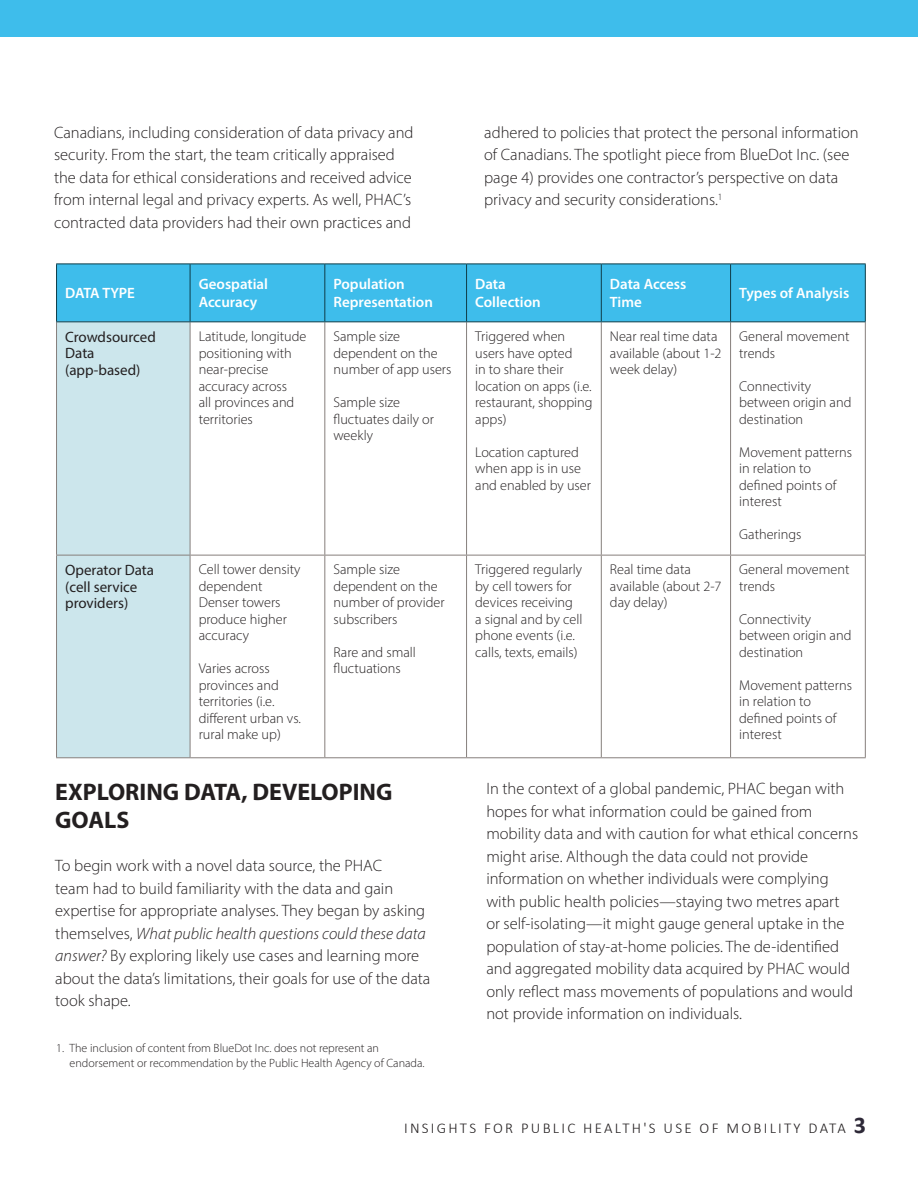
<style>
.page{position:relative;width:918px;height:1188px;background:#fff}
.page>*{position:absolute;margin:0;border:0;box-sizing:border-box;transform-origin:0 0}
.Heading{font:700 24px/28.5px "Myriad Pro";color:#231f20}
.Normal_Text{font:300 16.5px/22.5px "Myriad Pro";color:#231f20}
.Table_Header_Text_pc{font:600 15px/18px "Myriad Pro";color:#fff}
.Table_first_column_p{font:15px/16.5px "Myriad Pro";color:#231f20}
.t1{font:300 15px "Calibri";letter-spacing:.15em;color:#231f20}
.Table_Content_Text_p{font:300 14.25px/16.5px "Myriad Pro";color:#231f20}
.t2{font:300 12px/15px "Myriad Pro";color:#231f20}
.s1{font-style:italic}
.s2{font-weight:700;font-size:24px;color:#2d2837}
</style>
<div class="page">
<div style="left:0;top:0;width:918px;height:37px;background:#3ebdeb"></div>
<div style="left:57px;top:265px;width:808px;height:56px;background:#3ebdeb"></div>
<div style="left:57px;top:322px;width:133px;height:435px;background:#cce6ec"></div>
<hr style="left:466px;top:264px;width:1px;height:57px;background:#0e3d49">
<hr style="left:601px;top:264px;width:1px;height:57px;background:#0e3d49">
<hr style="left:730px;top:264px;width:1px;height:57px;background:#0e3d49">
<hr style="left:324px;top:264px;width:1px;height:57px;background:#0e3d49">
<hr style="left:190px;top:264px;width:1px;height:57px;background:#0e3d49">
<hr style="left:324px;top:322px;width:1px;height:233px;background:#867f7c">
<hr style="left:466px;top:322px;width:1px;height:233px;background:#867f7c">
<hr style="left:601px;top:322px;width:1px;height:233px;background:#867f7c">
<hr style="left:730px;top:322px;width:1px;height:233px;background:#867f7c">
<hr style="left:865px;top:322px;width:1px;height:233px;background:#867f7c">
<hr style="left:190px;top:555px;width:135px;height:1px;background:#867f7c">
<hr style="left:325px;top:555px;width:142px;height:1px;background:#867f7c">
<hr style="left:324px;top:555px;width:1px;height:202px;background:#867f7c">
<hr style="left:467px;top:555px;width:134px;height:1px;background:#867f7c">
<hr style="left:466px;top:555px;width:1px;height:202px;background:#867f7c">
<hr style="left:601px;top:555px;width:130px;height:1px;background:#867f7c">
<hr style="left:601px;top:555px;width:1px;height:202px;background:#867f7c">
<hr style="left:731px;top:555px;width:135px;height:1px;background:#867f7c">
<hr style="left:730px;top:555px;width:1px;height:202px;background:#867f7c">
<hr style="left:865px;top:555px;width:1px;height:202px;background:#867f7c">
<hr style="left:190px;top:757px;width:135px;height:1px;background:#867f7c">
<hr style="left:325px;top:757px;width:142px;height:1px;background:#867f7c">
<hr style="left:467px;top:757px;width:134px;height:1px;background:#867f7c">
<hr style="left:601px;top:757px;width:130px;height:1px;background:#867f7c">
<hr style="left:731px;top:757px;width:135px;height:1px;background:#867f7c">
<hr style="left:56px;top:322px;width:1px;height:233px;background:#867f7c">
<hr style="left:190px;top:322px;width:1px;height:233px;background:#867f7c">
<hr style="left:56px;top:555px;width:134px;height:1px;background:#867f7c">
<hr style="left:56px;top:555px;width:1px;height:202px;background:#867f7c">
<hr style="left:190px;top:555px;width:1px;height:202px;background:#867f7c">
<hr style="left:56px;top:757px;width:134px;height:1px;background:#867f7c">
<hr style="left:56px;top:264px;width:134px;height:1px;background:#0e3d49">
<hr style="left:56px;top:264px;width:1px;height:57px;background:#0e3d49">
<hr style="left:190px;top:264px;width:135px;height:1px;background:#0e3d49">
<hr style="left:325px;top:264px;width:142px;height:1px;background:#0e3d49">
<hr style="left:467px;top:264px;width:134px;height:1px;background:#0e3d49">
<hr style="left:601px;top:264px;width:130px;height:1px;background:#0e3d49">
<hr style="left:731px;top:264px;width:135px;height:1px;background:#0e3d49">
<hr style="left:865px;top:264px;width:1px;height:57px;background:#0e3d49">
<hr style="left:56px;top:321px;width:134px;height:1px;background:#0e3d49">
<hr style="left:190px;top:321px;width:135px;height:1px;background:#0e3d49">
<hr style="left:325px;top:321px;width:142px;height:1px;background:#0e3d49">
<hr style="left:467px;top:321px;width:134px;height:1px;background:#0e3d49">
<hr style="left:601px;top:321px;width:130px;height:1px;background:#0e3d49">
<hr style="left:731px;top:321px;width:135px;height:1px;background:#0e3d49">
<p class="Normal_Text" style="left:54px;top:121px;width:361px">Canadians, including consideration of data privacy and security. From the start, the team critically appraised the data for ethical considerations and received advice from internal legal and privacy experts. As well, PHAC’s contracted data providers had their own practices and</p>
<p class="Normal_Text" style="left:484px;top:121px;width:376px">adhered to policies that protect the personal information of Canadians. The spotlight piece from BlueDot Inc. (see page 4) provides one contractor’s perspective on data privacy and security considerations.<sup>1</sup></p>
<p class="Table_Header_Text_pc" style="left:65px;top:284px;width:71px">DATA TYPE</p>
<p class="Table_Header_Text_pc" style="left:199px;top:275px;width:71px">Geospatial</p>
<p class="Table_Header_Text_pc" style="left:199px;top:293px;width:60px">Accuracy</p>
<p class="Table_Header_Text_pc" style="left:333px;top:275px;width:101px">Population<br>Representation</p>
<p class="Table_Header_Text_pc" style="left:475px;top:275px;width:32px">Data</p>
<p class="Table_Header_Text_pc" style="left:475px;top:293px;width:67px">Collection</p>
<p class="Table_Header_Text_pc" style="left:610px;top:275px;width:78px">Data Access</p>
<p class="Table_Header_Text_pc" style="left:610px;top:293px;width:33px">Time</p>
<p class="Table_Header_Text_pc" style="left:739px;top:284px;width:112px">Types of Analysis</p>
<p class="Table_first_column_p" style="left:65px;top:328px;width:92px">Crowdsourced</p>
<p class="Table_first_column_p" style="left:65px;top:345px;width:31px">Data</p>
<p class="Table_first_column_p" style="left:65px;top:361px;width:77px">(app-based)</p>
<p class="Table_Content_Text_p" style="left:199px;top:328px;width:109px">Latitude, longitude positioning with near-precise accuracy across<br>all provinces and territories</p>
<p class="Table_Content_Text_p" style="left:333px;top:328px;width:120px">Sample size dependent on the number of app users</p>
<p class="Table_Content_Text_p" style="left:333px;top:394px;width:102px">Sample size fluctuates daily or weekly</p>
<p class="Table_Content_Text_p" style="left:475px;top:328px;width:119px">Triggered when users have opted<br>in to share their location on apps (i.e. restaurant, shopping apps)</p>
<p class="Table_Content_Text_p" style="left:475px;top:444px;width:117px">Location captured when app is in use and enabled by user</p>
<p class="Table_Content_Text_p" style="left:610px;top:328px;width:113px">Near real time data available (about 1-2 week delay)</p>
<p class="Table_Content_Text_p" style="left:739px;top:328px;width:112px">General movement trends</p>
<p class="Table_Content_Text_p" style="left:739px;top:378px;width:114px">Connectivity between origin and destination</p>
<p class="Table_Content_Text_p" style="left:739px;top:444px;width:114px">Movement patterns in relation to defined points of interest</p>
<p class="Table_Content_Text_p" style="left:739px;top:526px;width:64px">Gatherings</p>
<p class="Table_first_column_p" style="left:65px;top:561px;width:90px">Operator Data</p>
<p class="Table_first_column_p" style="left:65px;top:578px;width:74px">(cell service providers)</p>
<p class="Table_Content_Text_p" style="left:199px;top:561px;width:103px">Cell tower density dependent</p>
<p class="Table_Content_Text_p" style="left:199px;top:594px;width:90px">Denser towers produce higher accuracy</p>
<p class="Table_Content_Text_p" style="left:199px;top:660px;width:104px">Varies across provinces and territories (i.e. different urban vs. rural make up)</p>
<p class="Table_Content_Text_p" style="left:333px;top:561px;width:113px">Sample size dependent on the number of provider subscribers</p>
<p class="Table_Content_Text_p" style="left:333px;top:644px;width:84px">Rare and small fluctuations</p>
<p class="Table_Content_Text_p" style="left:475px;top:561px;width:109px">Triggered regularly by cell towers for devices receiving a signal and by cell phone events (i.e. calls, texts, emails)</p>
<p class="Table_Content_Text_p" style="left:610px;top:561px;width:113px">Real time data available (about 2-7 day delay)</p>
<p class="Table_Content_Text_p" style="left:739px;top:561px;width:112px">General movement trends</p>
<p class="Table_Content_Text_p" style="left:739px;top:611px;width:114px">Connectivity between origin and destination</p>
<p class="Table_Content_Text_p" style="left:739px;top:677px;width:114px">Movement patterns in relation to defined points of interest</p>
<p class="Heading" style="left:55px;top:777px;width:339px">EXPLORING DATA, DEVELOPING<br>GOALS</p>
<p class="Normal_Text" style="left:55px;top:854px;width:377px">To begin work with a novel data source, the PHAC<br>team had to build familiarity with the data and gain expertise for appropriate analyses. They began by asking themselves, <span class="s1">What public health questions could these data answer?</span> By exploring likely use cases and learning more about the data’s limitations, their goals for use of the data took shape.</p>
<p class="t2" style="left:70px;top:1041px;width:357px;text-indent:-14px">1. The inclusion of content from BlueDot Inc. does not represent an endorsement or recommendation by the Public Health Agency of Canada.</p>
<p class="Normal_Text" style="left:486px;top:777px;width:373px">In the context of a global pandemic, PHAC began with hopes for what information could be gained from mobility data and with caution for what ethical concerns might arise. Although the data could not provide information on whether individuals were complying with public health policies—staying two metres apart<br>or self-isolating—it might gauge general uptake in the population of stay-at-home policies. The de-identified and aggregated mobility data acquired by PHAC would only reflect mass movements of populations and would not provide information on individuals.</p>
<p class="t1" style="left:404px;top:1119px;width:464px">INSIGHTS FOR PUBLIC HEALTH'S USE OF MOBILITY DATA <span class="s2">3</span></p>
</div>
